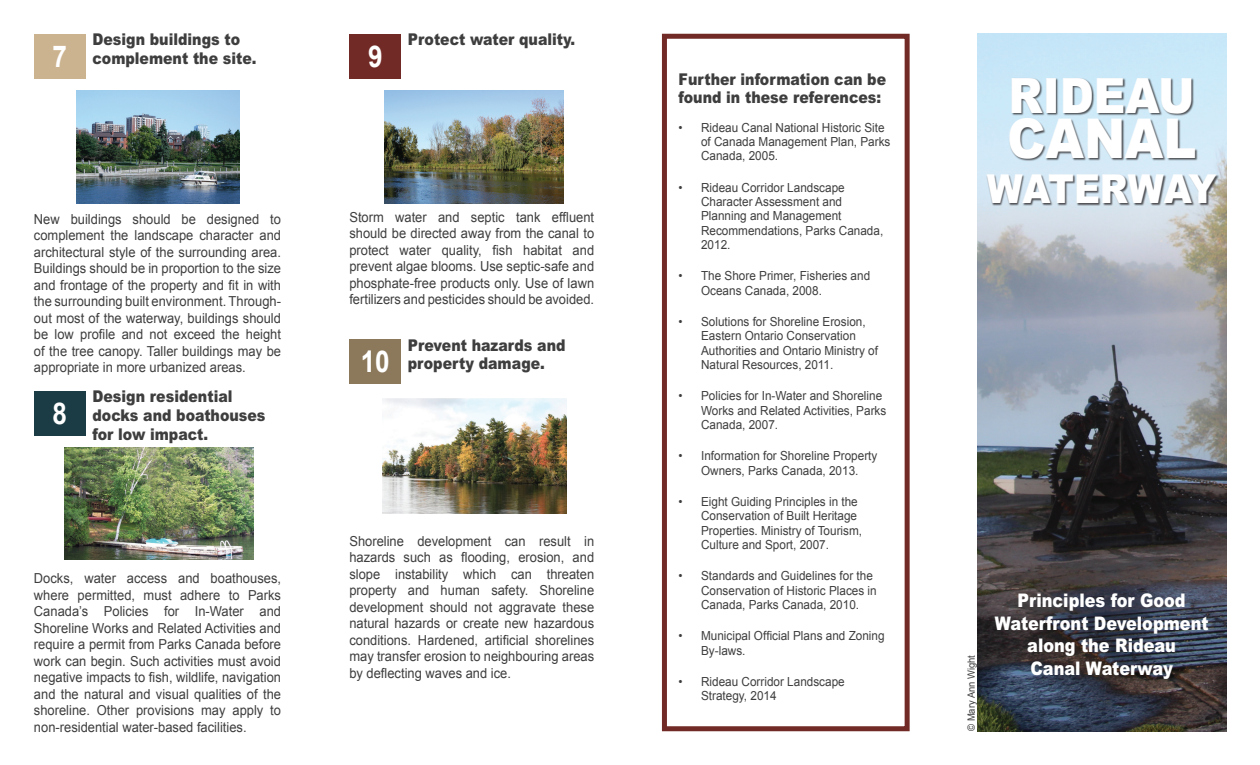
<style>
.page{position:relative;width:1260px;height:765px;background:#fff}
.page>*{position:absolute;margin:0;border:0;box-sizing:border-box;transform-origin:0 0}
.t1{font:900 55px "Arial";color:#fff;scale:.9 1}
.t2{font:900 48.75px "Arial";color:#fff;scale:.9 1}
.t3{font:900 40px "Arial";color:#fff;scale:.9 1}
.t4{font:700 30px "Arial";color:#fff;scale:.87 1}
.t5{font:900 18.75px/22.5px "Arial";color:#fff;text-align:center;scale:.86 1}
.t6{font:900 16.25px/18.8px "Arial";color:#3e3e3f;scale:.87 1}
.t7{font:13.75px/16.5px "Arial";color:#3e3e3f;text-align:justify;scale:.94 1}
.t8{font:12.5px/14.4px "Arial";color:#3e3e3f;scale:.94 1}
.t9{font:10px "Arial";color:#3e3e3f;scale:.94 1}
</style>
<div class="page">
<img style="left:977px;top:34px;width:249px;height:697px">
<div style="left:662px;top:34px;width:248px;height:697px;border:5px solid #712a26"></div>
<div style="left:349px;top:34px;width:52px;height:45px;background:#712a26"></div>
<div style="left:349px;top:339px;width:52px;height:45px;background:#8c785b"></div>
<img style="left:382px;top:398px;width:185px;height:116px">
<img style="left:385px;top:91px;width:179px;height:112px">
<div style="left:34px;top:34px;width:52px;height:45px;background:#ccb38f"></div>
<img style="left:64px;top:447px;width:189px;height:113px">
<img style="left:77px;top:91px;width:163px;height:112px">
<div style="left:34px;top:391px;width:52px;height:45px;background:#1b3c44"></div>
<div style="left:986px;top:78px;width:234px;height:128px;background:#231f20;opacity:.75"></div>
<h3 class="t4" style="left:52px;top:36px;width:18px">7</h3>
<p class="t6" style="left:92px;top:30px;width:190px">Design buildings to complement the site.</p>
<p class="t7" style="left:34px;top:211px;width:264px">New buildings should be designed to complement the landscape character and architectural style of the surrounding area.<br>Buildings should be in proportion to the size and frontage of the property and fit in with the surrounding built environment. Through&shy;out most of the waterway, buildings should be low profile and not exceed the height of the tree canopy. Taller buildings may be appropriate in more urbanized areas.</p>
<p class="t6" style="left:92px;top:387px;width:201px">Design residential docks and boathouses for low impact.</p>
<h3 class="t4" style="left:52px;top:393px;width:18px">8</h3>
<p class="t7" style="left:34px;top:570px;width:264px">Docks, water access and boathouses, where permitted, must adhere to Parks Canada’s Policies for In-Water and Shoreline Works and Related Activities and require a permit from Parks Canada before work can begin. Such activities must avoid negative impacts to fish, wildlife, navigation and the natural and visual qualities of the shoreline. Other provisions may apply to non-residential water-based facilities.</p>
<h3 class="t4" style="left:368px;top:36px;width:18px">9</h3>
<p class="t6" style="left:408px;top:30px;width:194px">Protect water quality.</p>
<p class="t7" style="left:349px;top:208px;width:262px">Storm water and septic tank effluent should be directed away from the canal to protect water quality, fish habitat and prevent algae blooms. Use septic-safe and phosphate-free products only. Use of lawn fertilizers and pesticides should be avoided.</p>
<p class="t6" style="left:408px;top:336px;width:183px">Prevent hazards and property damage.</p>
<h3 class="t4" style="left:361px;top:341px;width:35px">10</h3>
<p class="t7" style="left:349px;top:532px;width:262px">Shoreline development can result in hazards such as flooding, erosion, and slope instability which can threaten property and human safety. Shoreline development should not aggravate these natural hazards or create new hazardous conditions. Hardened, artificial shorelines may transfer erosion to neighbouring areas by deflecting waves and ice.</p>
<p class="t6" style="left:679px;top:70px;width:240px">Further information can be found in these references:</p>
<p class="t8" style="left:701px;top:120px;width:203px;text-indent:-23px">• Rideau Canal National Historic Site of Canada Management Plan, Parks<br>Canada, 2005.</p>
<p class="t8" style="left:701px;top:180px;width:195px;text-indent:-22px">• Rideau Corridor Landscape<br>Character Assessment and<br>Planning and Management<br>Recommendations, Parks Canada,<br>2012.</p>
<p class="t8" style="left:701px;top:269px;width:181px;text-indent:-23px">• The Shore Primer, Fisheries and<br>Oceans Canada, 2008.</p>
<p class="t8" style="left:701px;top:314px;width:190px;text-indent:-23px">• Solutions for Shoreline Erosion,<br>Eastern Ontario Conservation<br>Authorities and Ontario Ministry of<br>Natural Resources, 2011.</p>
<p class="t8" style="left:701px;top:389px;width:199px;text-indent:-23px">• Policies for In-Water and Shoreline<br>Works and Related Activities, Parks<br>Canada, 2007.</p>
<p class="t8" style="left:679px;top:449px;width:213px;text-align:center">• Information for Shoreline Property<br>Owners, Parks Canada, 2013.</p>
<p class="t8" style="left:701px;top:494px;width:173px;text-indent:-22px">• Eight Guiding Principles in the<br>Conservation of Built Heritage<br>Properties. Ministry of Tourism,<br>Culture and Sport, 2007.</p>
<p class="t8" style="left:701px;top:569px;width:188px;text-indent:-23px">• Standards and Guidelines for the<br>Conservation of Historic Places in<br>Canada, Parks Canada, 2010.</p>
<p class="t8" style="left:701px;top:629px;width:197px;text-indent:-23px">• Municipal Official Plans and Zoning<br>By-laws.</p>
<p class="t8" style="left:701px;top:674px;width:154px;text-indent:-22px">• Rideau Corridor Landscape<br>Strategy, 2014</p>
<h2 class="t2" style="left:1009px;top:68px;width:208px">RIDEAU</h2>
<h1 class="t1" style="left:1007px;top:107px;width:212px">CANAL</h1>
<h3 class="t3" style="left:987px;top:166px;width:257px">WATERWAY</h3>
<p class="t9" style="left:964px;top:731px;width:82px;rotate:-90deg">© Mary Ann Wight</p>
<h3 class="t5" style="left:995px;top:590px;width:250px">Principles for Good<br>Waterfront Development along the Rideau<br>Canal Waterway</h3>
</div>
